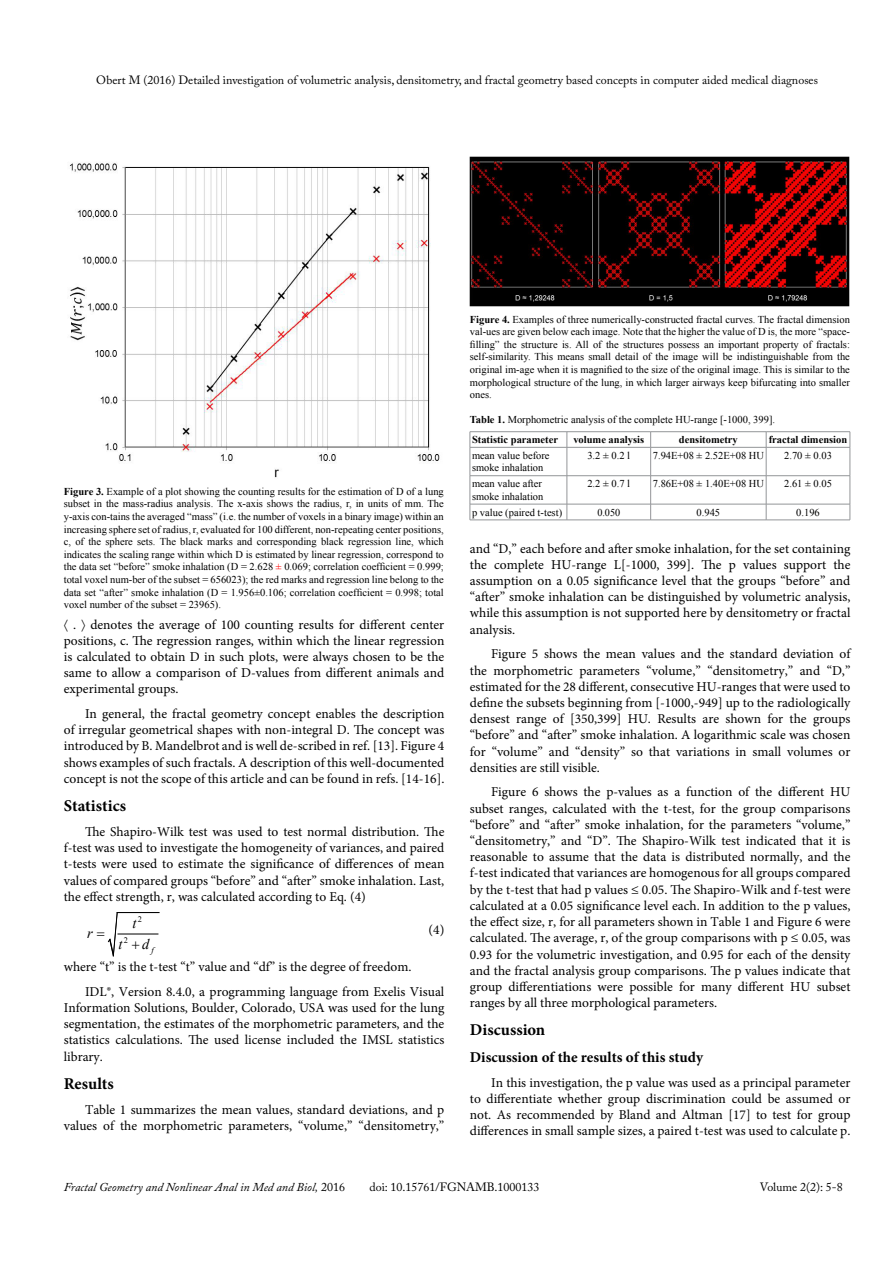
<style>
.page{position:relative;width:893px;height:1263px;background:#fff}
.page>*{position:absolute;margin:0;border:0;box-sizing:border-box;transform-origin:0 0}
.t1{font:700 16.5px "Minion Pro";letter-spacing:.005em;color:#000}
.t2{font:700 15px "Minion Pro";color:#000}
.t3{font:italic 14.7px "Times New Roman";color:#000}
.t4{font:13.5px/16.2px "Minion Pro";color:#000;text-align:justify}
.t5{font:12px "Adobe Caslon Pro";color:#000}
.t6{font:italic 12px "Adobe Caslon Pro";color:#000}
.t7{font:10.5px/12.6px "Times New Roman";color:#000;text-align:justify}
.t8{font:700 10.5px "Times New Roman";color:#000}
.t9{font:8.4px "Times New Roman";color:#000}
.t10{font:italic 8.4px "Times New Roman";color:#000}
.s1{font-weight:700}
.s2{color:#f00}
.s3{font-style:normal}
</style>
<div class="page">
<img style="left:69px;top:163px;width:371px;height:315px">
<img style="left:470px;top:156px;width:380px;height:151px">
<hr style="left:470px;top:431px;width:97px;height:1px;background:#939598">
<hr style="left:567px;top:431px;width:84px;height:1px;background:#939598">
<hr style="left:651px;top:431px;width:115px;height:1px;background:#939598">
<hr style="left:766px;top:431px;width:84px;height:1px;background:#939598">
<hr style="left:470px;top:447px;width:97px;height:1px;background:#939598">
<hr style="left:567px;top:447px;width:84px;height:1px;background:#939598">
<hr style="left:651px;top:447px;width:115px;height:1px;background:#939598">
<hr style="left:766px;top:447px;width:84px;height:1px;background:#939598">
<hr style="left:470px;top:475px;width:97px;height:1px;background:#939598">
<hr style="left:567px;top:475px;width:84px;height:1px;background:#939598">
<hr style="left:651px;top:475px;width:115px;height:1px;background:#939598">
<hr style="left:766px;top:475px;width:84px;height:1px;background:#939598">
<hr style="left:470px;top:504px;width:97px;height:1px;background:#939598">
<svg style="left:470px;top:432px;width:1px;height:88px"></svg>
<hr style="left:567px;top:504px;width:84px;height:1px;background:#939598">
<svg style="left:567px;top:432px;width:1px;height:88px"></svg>
<hr style="left:651px;top:504px;width:115px;height:1px;background:#939598">
<svg style="left:650px;top:432px;width:1px;height:88px"></svg>
<hr style="left:766px;top:504px;width:84px;height:1px;background:#939598">
<svg style="left:766px;top:432px;width:1px;height:88px"></svg>
<svg style="left:850px;top:432px;width:1px;height:88px"></svg>
<hr style="left:470px;top:520px;width:97px;height:1px;background:#939598">
<hr style="left:567px;top:520px;width:84px;height:1px;background:#939598">
<hr style="left:651px;top:520px;width:115px;height:1px;background:#939598">
<hr style="left:766px;top:520px;width:84px;height:1px;background:#939598">
<svg style="left:107px;top:912px;width:52px;height:44px"></svg>
<p class="t5" style="left:96px;top:73px;width:723px">Obert M (2016) Detailed investigation of volumetric analysis, densitometry, and fractal geometry based concepts in computer aided medical diagnoses</p>
<p class="t7" style="left:64px;top:485px;width:382px"><span class="s1">Figure 3.</span> Example of a plot showing the counting results for the estimation of D of a lung subset in the mass-radius analysis. The x-axis shows the radius, r, in units of mm. The y-axis con-tains the averaged “mass” (i.e. the number of voxels in a binary image) within an increasing sphere set of radius, r, evaluated for 100 different, non-repeating center positions, c, of the sphere sets. The black marks and corresponding black regression line, which indicates the scaling range within which D is estimated by linear regression, correspond to the data set “before” smoke inhalation (D = 2.628 <span class="s2">±</span> 0.069; correlation coefficient = 0.999; total voxel num-ber of the subset = 656023); the red marks and regression line belong to the data set “after” smoke inhalation (D = 1.956±0.106; correlation coefficient = 0.998; total voxel number of the subset = 23965).</p>
<p class="t4" style="left:64px;top:616px;width:382px">〈 . 〉 denotes the average of 100 counting results for different center positions, c. The regression ranges, within which the linear regression is calculated to obtain D in such plots, were always chosen to be the same to allow a comparison of D-values from different animals and experimental groups.</p>
<p class="t4" style="left:64px;top:706px;width:382px;text-indent:21px">In general, the fractal geometry concept enables the description of irregular geometrical shapes with non-integral D. The concept was introduced by B. Mandelbrot and is well de-scribed in ref. [13]. Figure 4 shows examples of such fractals. A description of this well-documented concept is not the scope of this article and can be found in refs. [14-16].</p>
<p class="t1" style="left:64px;top:794px;width:64px">Statistics</p>
<p class="t4" style="left:64px;top:823px;width:382px;text-indent:21px">The Shapiro-Wilk test was used to test normal distribution. The f-test was used to investigate the homogeneity of variances, and paired t-tests were used to estimate the significance of differences of mean values of compared groups “before” and “after” smoke inhalation. Last, the effect strength, r, was calculated according to Eq. (4)</p>
<p class="t9" style="left:138px;top:913px;width:6px">2</p>
<p class="t9" style="left:124px;top:934px;width:6px">2</p>
<p class="t10" style="left:152px;top:944px;width:4px">f</p>
<p class="t3" style="left:132px;top:913px;width:5px">t</p>
<p class="t4" style="left:429px;top:922px;width:17px">(4)</p>
<p class="t4" style="left:85px;top:954px;width:361px;line-height:24.8px;text-indent:-21px">where “t” is the t-test “t” value and “df” is the degree of freedom.<br>IDL®, Version 8.4.0, a programming language from Exelis Visual</p>
<p class="t4" style="left:64px;top:1000px;width:382px">Information Solutions, Boulder, Colorado, USA was used for the lung segmentation, the estimates of the morphometric parameters, and the statistics calculations. The used license included the IMSL statistics library.</p>
<p class="t1" style="left:64px;top:1072px;width:52px">Results</p>
<p class="t4" style="left:64px;top:1101px;width:382px;text-align:right">Table 1 summarizes the mean values, standard deviations, and p values of the morphometric parameters, “volume,” “densitometry,”</p>
<p class="t3" style="left:87px;top:923px;width:7px">r</p>
<p class="t3" style="left:118px;top:934px;width:5px">t</p>
<p class="t3" style="left:142px;top:934px;width:9px">d</p>
<p class="t7" style="left:470px;top:313px;width:382px"><span class="s1">Figure 4.</span> Examples of three numerically-constructed fractal curves. The fractal dimension val-ues are given below each image. Note that the higher the value of D is, the more “space&shy;filling” the structure is. All of the structures possess an important property of fractals: self-similarity. This means small detail of the image will be indistinguishable from the original im-age when it is magnified to the size of the original image. This is similar to the morphological structure of the lung, in which larger airways keep bifurcating into smaller ones.</p>
<p class="t8" style="left:472px;top:432px;width:88px">Statistic parameter</p>
<p class="t8" style="left:573px;top:432px;width:72px">volume analysis</p>
<p class="t8" style="left:679px;top:432px;width:60px">densitometry</p>
<p class="t8" style="left:769px;top:432px;width:80px">fractal dimension</p>
<p class="t7" style="left:472px;top:449px;width:79px">mean value before smoke inhalation</p>
<p class="t7" style="left:587px;top:449px;width:44px">3.2 ± 0.2 l</p>
<p class="t7" style="left:653px;top:449px;width:113px">7.94E+08 ± 2.52E+08 HU</p>
<p class="t7" style="left:784px;top:449px;width:49px">2.70 ± 0.03</p>
<p class="t7" style="left:472px;top:477px;width:73px">mean value after smoke inhalation</p>
<p class="t7" style="left:587px;top:477px;width:44px">2.2 ± 0.7 l</p>
<p class="t7" style="left:653px;top:477px;width:113px">7.86E+08 ± 1.40E+08 HU</p>
<p class="t7" style="left:784px;top:477px;width:49px">2.61 ± 0.05</p>
<p class="t7" style="left:472px;top:506px;width:92px">p value (paired t-test)</p>
<p class="t7" style="left:597px;top:506px;width:24px">0.050</p>
<p class="t7" style="left:697px;top:506px;width:25px">0.945</p>
<p class="t7" style="left:796px;top:506px;width:25px">0.196</p>
<p class="t7" style="left:470px;top:412px;width:307px"><span class="s1">Table 1.</span> Morphometric analysis of the complete HU-range [-1000, 399].</p>
<p class="t4" style="left:470px;top:540px;width:382px">and “D,” each before and after smoke inhalation, for the set containing the complete HU-range L[-1000, 399]. The p values support the assumption on a 0.05 significance level that the groups “before” and “after” smoke inhalation can be distinguished by volumetric analysis, while this assumption is not supported here by densitometry or fractal analysis.</p>
<p class="t4" style="left:470px;top:646px;width:382px;text-indent:21px">Figure 5 shows the mean values and the standard deviation of the morphometric parameters “volume,” “densitometry,” and “D,” estimated for the 28 different, consecutive HU-ranges that were used to define the subsets beginning from [-1000,-949] up to the radiologically densest range of [350,399] HU. Results are shown for the groups “before” and “after” smoke inhalation. A logarithmic scale was chosen for “volume” and “density” so that variations in small volumes or densities are still visible.</p>
<p class="t4" style="left:470px;top:784px;width:382px;text-indent:21px">Figure 6 shows the p-values as a function of the different HU subset ranges, calculated with the t-test, for the group comparisons “before” and “after” smoke inhalation, for the parameters “volume,” “densitometry,” and “D”. The Shapiro-Wilk test indicated that it is reasonable to assume that the data is distributed normally, and the f-test indicated that variances are homogenous for all groups compared by the t-test that had p values ≤ 0.05. The Shapiro-Wilk and f-test were calculated at a 0.05 significance level each. In addition to the p values, the effect size, r, for all parameters shown in Table 1 and Figure 6 were calculated. The average, r, of the group comparisons with p ≤ 0.05, was 0.93 for the volumetric investigation, and 0.95 for each of the density and the fractal analysis group comparisons. The p values indicate that group differentiations were possible for many different HU subset ranges by all three morphological parameters.</p>
<p class="t1" style="left:470px;top:1018px;width:77px">Discussion</p>
<p class="t2" style="left:470px;top:1046px;width:235px">Discussion of the results of this study</p>
<p class="t4" style="left:470px;top:1074px;width:382px;text-indent:21px">In this investigation, the p value was used as a principal parameter to differentiate whether group discrimination could be assumed or not. As recommended by Bland and Altman [17] to test for group differences in small sample sizes, a paired t-test was used to calculate p.</p>
<p class="t6" style="left:64px;top:1180px;width:283px">Fractal Geometry and Nonlinear Anal in Med and Biol, <span class="s3">2016</span></p>
<p class="t5" style="left:369px;top:1180px;width:172px">doi: 10.15761/FGNAMB.1000133</p>
<p class="t5" style="left:760px;top:1180px;width:84px">Volume 2(2): 5-8</p>
</div>
